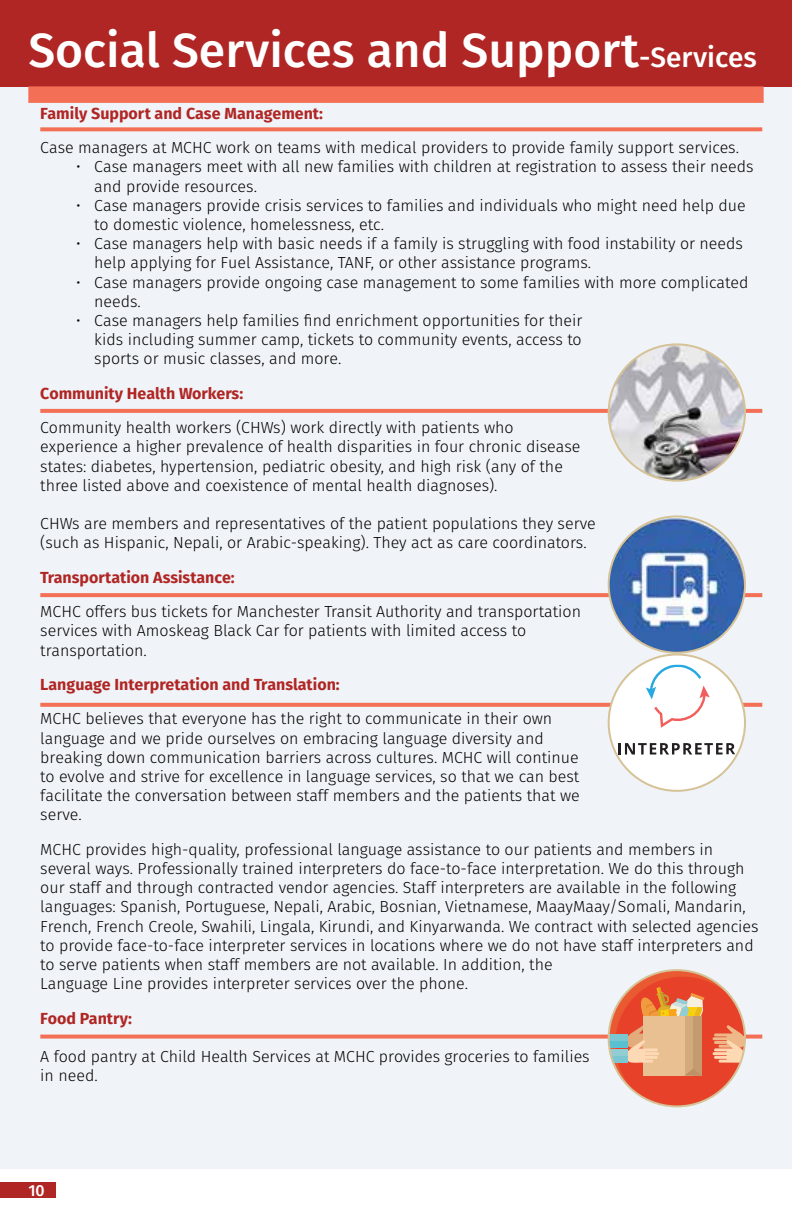
<style>
.page{position:relative;width:792px;height:1224px;background:#fff}
.page>*{position:absolute;margin:0;border:0;box-sizing:border-box;transform-origin:0 0}
.t1{font:500 48px "Fira Sans";color:#fff}
.t2{font:300 16px/19.2px "Fira Sans";color:#000}
.t3{font:700 16px "Fira Sans";color:#b02624}
.t4{font:500 16px "Fira Sans";color:#fff}
.s1{font-size:28px}
</style>
<div class="page">
<div style="left:0;top:24px;width:792px;height:1145px;background:#f0f4f8"></div>
<div style="left:0;top:1182px;width:56px;height:16px;background:#b02624"></div>
<div style="left:0;top:0;width:792px;height:86px;background:#b02624"></div>
<div style="left:28px;top:86px;width:736px;height:17px;background:#f36f55"></div>
<svg style="left:40px;top:127px;width:722px;height:4px;background:#f27a63"></svg>
<svg style="left:40px;top:409px;width:722px;height:4px;background:#f2735a"></svg>
<svg style="left:40px;top:593px;width:722px;height:4px;background:#f2735a"></svg>
<svg style="left:40px;top:703px;width:722px;height:4px;background:#f2755d"></svg>
<svg style="left:40px;top:1035px;width:722px;height:4px;background:#f27d66"></svg>
<div style="left:609px;top:655px;width:136px;height:136px;background:#fff;border-radius:50%"></div>
<svg style="left:618px;top:743px;width:117px;height:12px"></svg>
<svg style="left:646px;top:664px;width:64px;height:64px"></svg>
<img style="left:609px;top:516px;width:136px;height:137px;border-radius:68px">
<div style="left:609px;top:1035px;width:19px;height:13px;background:#58c0d1"></div>
<div style="left:609px;top:1035px;width:19px;height:6px;background:#7ac7d2"></div>
<svg style="left:615px;top:977px;width:130px;height:129px"></svg>
<svg style="left:610px;top:1056px;width:18px;height:7px"></svg>
<div style="left:609px;top:1049px;width:19px;height:7px;background:#91cdd2"></div>
<img style="left:609px;top:344px;width:136px;height:137px;border-radius:68px">
<h1 class="t1" style="left:28px;top:12px;width:730px">Social Services and Support<span class="s1">-Services</span></h1>
<p class="t3" style="left:40px;top:100px;width:284px">Family Support and Case Management:</p>
<p class="t2" style="left:40px;top:138px;width:700px">Case managers at MCHC work on teams with medical providers to provide family support services.</p>
<p class="t2" style="left:94px;top:157px;width:661px;text-indent:-18px">• Case managers meet with all new families with children at registration to assess their needs and provide resources.</p>
<p class="t2" style="left:94px;top:196px;width:653px;text-indent:-18px">• Case managers provide crisis services to families and individuals who might need help due to domestic violence, homelessness, etc.</p>
<p class="t2" style="left:94px;top:234px;width:650px;text-indent:-18px">• Case managers help with basic needs if a family is struggling with food instability or needs help applying for Fuel Assistance, TANF, or other assistance programs.</p>
<p class="t2" style="left:94px;top:272px;width:656px;text-indent:-18px">• Case managers provide ongoing case management to some families with more complicated needs.</p>
<p class="t2" style="left:94px;top:311px;width:490px;text-align:justify;text-indent:-18px">• Case managers help families find enrichment opportunities for their kids including summer camp, tickets to community events, access to sports or music classes, and more.</p>
<p class="t3" style="left:40px;top:380px;width:204px">Community Health Workers:</p>
<p class="t2" style="left:40px;top:418px;width:542px">Community health workers (CHWs) work directly with patients who experience a higher prevalence of health disparities in four chronic disease states: diabetes, hypertension, pediatric obesity, and high risk (any of the three listed above and coexistence of mental health diagnoses).</p>
<p class="t2" style="left:40px;top:514px;width:557px">CHWs are members and representatives of the patient populations they serve (such as Hispanic, Nepali, or Arabic-speaking). They act as care coordinators.</p>
<p class="t3" style="left:40px;top:564px;width:196px">Transportation Assistance:</p>
<p class="t2" style="left:40px;top:602px;width:542px">MCHC offers bus tickets for Manchester Transit Authority and transportation services with Amoskeag Black Car for patients with limited access to transportation.</p>
<p class="t3" style="left:40px;top:671px;width:301px">Language Interpretation and Translation:</p>
<p class="t2" style="left:40px;top:709px;width:541px">MCHC believes that everyone has the right to communicate in their own language and we pride ourselves on embracing language diversity and breaking down communication barriers across cultures. MCHC will continue to evolve and strive for excellence in language services, so that we can best facilitate the conversation between staff members and the patients that we serve.</p>
<p class="t2" style="left:40px;top:840px;width:720px">MCHC provides high-quality, professional language assistance to our patients and members in several ways. Professionally trained interpreters do face-to-face interpretation. We do this through our staff and through contracted vendor agencies. Staff interpreters are available in the following languages: Spanish, Portuguese, Nepali, Arabic, Bosnian, Vietnamese, MaayMaay/Somali, Mandarin, French, French Creole, Swahili, Lingala, Kirundi, and Kinyarwanda. We contract with selected agencies to provide face-to-face interpreter services in locations where we do not have staff interpreters and to serve patients when staff members are not available. In addition, the<br>Language Line provides interpreter services over the phone.</p>
<p class="t3" style="left:40px;top:1005px;width:93px">Food Pantry:</p>
<p class="t2" style="left:40px;top:1047px;width:551px">A food pantry at Child Health Services at MCHC provides groceries to families in need.</p>
<p class="t4" style="left:28px;top:1177px;width:18px">10</p>
</div>
